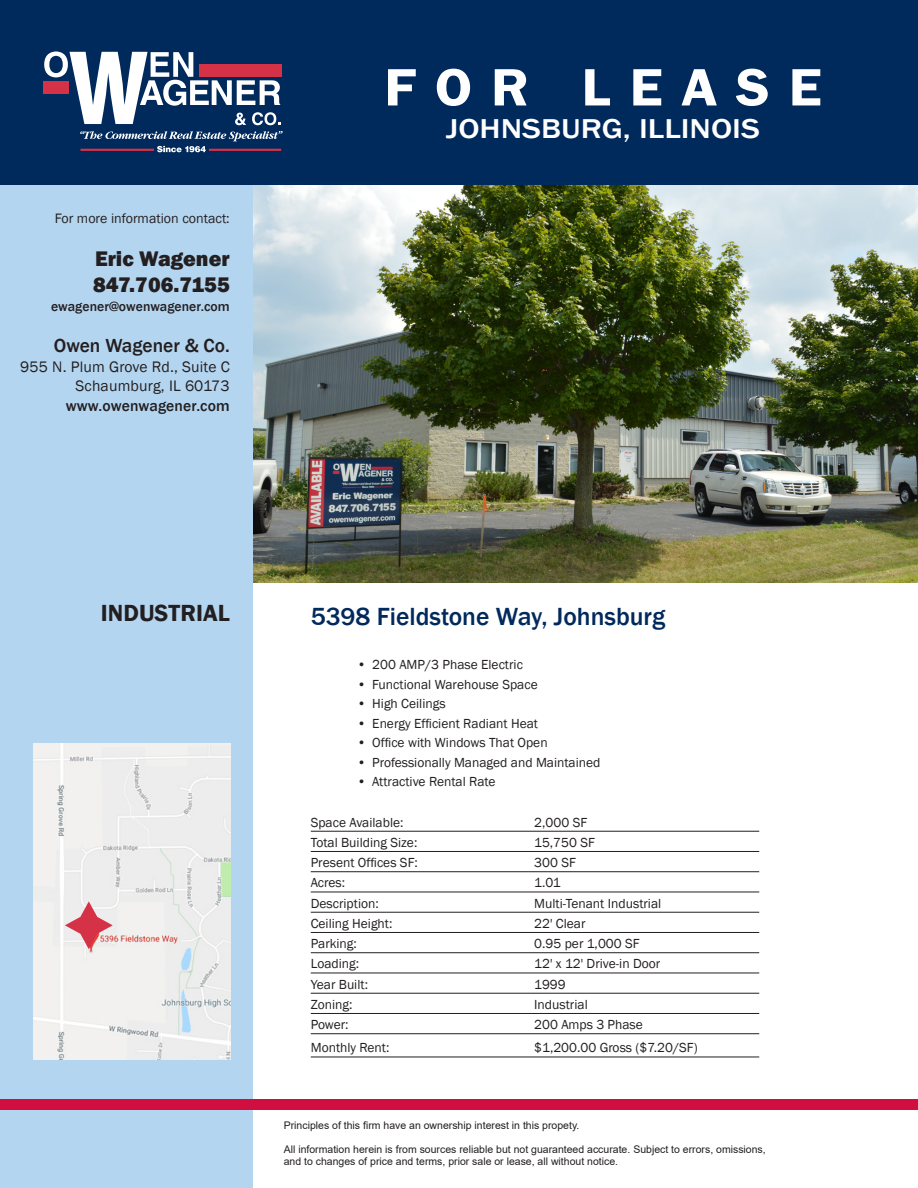
<style>
.page{position:relative;width:918px;height:1188px;background:#fff}
.page>*{position:absolute;margin:0;border:0;box-sizing:border-box;transform-origin:0 0}
.t1{font:600 54.45px "Franklin Gothic";letter-spacing:.32em;color:#fff;scale:1.08 1}
.t2{font:500 28.05px "Franklin Gothic";color:#fff;scale:1.18 1}
.t3{font:500 25.5px "Franklin Gothic";color:#00295c}
.t4{font:600 24px "Franklin Gothic";color:#231f20}
.t5{font:800 21.75px "Franklin Gothic";color:#231f20}
.t6{font:500 19.5px "Franklin Gothic";color:#231f20}
.t7{font:15.6px "Franklin Gothic";letter-spacing:.01em;color:#231f20}
.t8{font:500 15.6px "Franklin Gothic";letter-spacing:.01em;color:#231f20}
.t9{font:13.95px "Franklin Gothic";color:#231f20}
.t10{font:500 13.65px "Franklin Gothic";letter-spacing:.005em;color:#231f20}
.t11{font:13.5px "Franklin Gothic";color:#231f20}
.t12{font:10.5px/12px "Arial";color:#231f20}
</style>
<div class="page">
<img style="left:252px;top:185px;width:666px;height:398px">
<div style="left:0;top:140px;width:252px;height:1048px;background:#b4d5f0"></div>
<div style="left:0;top:0;width:918px;height:185px;background:#00295c"></div>
<div style="left:199px;top:64px;width:83px;height:13px;background:#d63247"></div>
<div style="left:43px;top:81px;width:26px;height:13px;background:#d63247"></div>
<svg style="left:44px;top:51px;width:237px;height:74px"></svg>
<svg style="left:80px;top:131px;width:203px;height:21px"></svg>
<div style="left:0;top:1099px;width:918px;height:11px;background:#d10e40"></div>
<img style="left:34px;top:744px;width:197px;height:315px">
<svg style="left:65px;top:901px;width:48px;height:48px;background:#e4a6ad"></svg>
<hr style="left:311px;top:831px;width:448px;height:1px;background:#231f20">
<hr style="left:311px;top:851px;width:448px;height:1px;background:#231f20">
<hr style="left:311px;top:871px;width:448px;height:1px;background:#231f20">
<hr style="left:311px;top:892px;width:448px;height:1px;background:#231f20">
<hr style="left:311px;top:912px;width:448px;height:1px;background:#231f20">
<hr style="left:311px;top:932px;width:448px;height:1px;background:#231f20">
<hr style="left:311px;top:952px;width:448px;height:1px;background:#231f20">
<hr style="left:311px;top:973px;width:448px;height:1px;background:#231f20">
<hr style="left:311px;top:993px;width:448px;height:1px;background:#231f20">
<hr style="left:311px;top:1013px;width:448px;height:1px;background:#231f20">
<hr style="left:311px;top:1033px;width:448px;height:1px;background:#231f20">
<hr style="left:311px;top:1057px;width:448px;height:1px;background:#231f20">
<p class="t9" style="left:55px;top:210px;width:177px">For more information contact:</p>
<p class="t5" style="left:95px;top:245px;width:136px">Eric Wagener</p>
<p class="t5" style="left:93px;top:270px;width:138px">847.706.7155</p>
<p class="t10" style="left:51px;top:298px;width:180px">ewagener@owenwagener.com</p>
<p class="t6" style="left:54px;top:334px;width:177px">Owen Wagener &amp; Co.</p>
<p class="t7" style="left:20px;top:357px;width:211px">955 N. Plum Grove Rd., Suite C</p>
<p class="t7" style="left:76px;top:377px;width:156px">Schaumburg, IL 60173</p>
<p class="t8" style="left:66px;top:396px;width:166px">www.owenwagener.com</p>
<p class="t1" style="left:384px;top:54px;width:407px">FOR LEASE</p>
<p class="t2" style="left:446px;top:111px;width:267px">JOHNSBURG, ILLINOIS</p>
<p class="t4" style="left:101px;top:598px;width:130px">INDUSTRIAL</p>
<p class="t3" style="left:311px;top:601px;width:356px">5398 Fieldstone Way, Johnsburg</p>
<p class="t11" style="left:357px;top:656px;width:167px">• 200 AMP/3 Phase Electric</p>
<p class="t11" style="left:357px;top:676px;width:182px">• Functional Warehouse Space</p>
<p class="t11" style="left:357px;top:695px;width:90px">• High Ceilings</p>
<p class="t11" style="left:357px;top:715px;width:182px">• Energy Efficient Radiant Heat</p>
<p class="t11" style="left:357px;top:734px;width:192px">• Office with Windows That Open</p>
<p class="t11" style="left:357px;top:754px;width:245px">• Professionally Managed and Maintained</p>
<p class="t11" style="left:357px;top:773px;width:140px">• Attractive Rental Rate</p>
<p class="t11" style="left:311px;top:814px;width:94px">Space Available:</p>
<p class="t11" style="left:534px;top:814px;width:54px">2,000 SF</p>
<p class="t11" style="left:311px;top:834px;width:108px">Total Building Size:</p>
<p class="t11" style="left:534px;top:834px;width:62px">15,750 SF</p>
<p class="t11" style="left:311px;top:854px;width:109px">Present Offices SF:</p>
<p class="t11" style="left:534px;top:854px;width:43px">300 SF</p>
<p class="t11" style="left:311px;top:875px;width:36px">Acres:</p>
<p class="t11" style="left:534px;top:875px;width:28px">1.01</p>
<p class="t11" style="left:311px;top:895px;width:70px">Description:</p>
<p class="t11" style="left:534px;top:895px;width:129px">Multi-Tenant Industrial</p>
<p class="t11" style="left:311px;top:915px;width:83px">Ceiling Height:</p>
<p class="t11" style="left:534px;top:915px;width:53px">22' Clear</p>
<p class="t11" style="left:311px;top:935px;width:48px">Parking:</p>
<p class="t11" style="left:534px;top:935px;width:107px">0.95 per 1,000 SF</p>
<p class="t11" style="left:311px;top:956px;width:50px">Loading:</p>
<p class="t11" style="left:534px;top:956px;width:127px">12' x 12' Drive-in Door</p>
<p class="t11" style="left:311px;top:976px;width:59px">Year Built:</p>
<p class="t11" style="left:534px;top:976px;width:33px">1999</p>
<p class="t11" style="left:311px;top:996px;width:43px">Zoning:</p>
<p class="t11" style="left:534px;top:996px;width:55px">Industrial</p>
<p class="t11" style="left:311px;top:1016px;width:39px">Power:</p>
<p class="t11" style="left:534px;top:1016px;width:110px">200 Amps 3 Phase</p>
<p class="t11" style="left:311px;top:1040px;width:80px">Monthly Rent:</p>
<p class="t11" style="left:534px;top:1040px;width:165px">$1,200.00 Gross ($7.20/SF)</p>
<p class="t12" style="left:284px;top:1119px;width:297px">Principles of this firm have an ownership interest in this propety.</p>
<p class="t12" style="left:284px;top:1143px;width:484px">All information herein is from sources reliable but not guaranteed accurate. Subject to errors, omissions, and to changes of price and terms, prior sale or lease, all without notice.</p>
</div>
